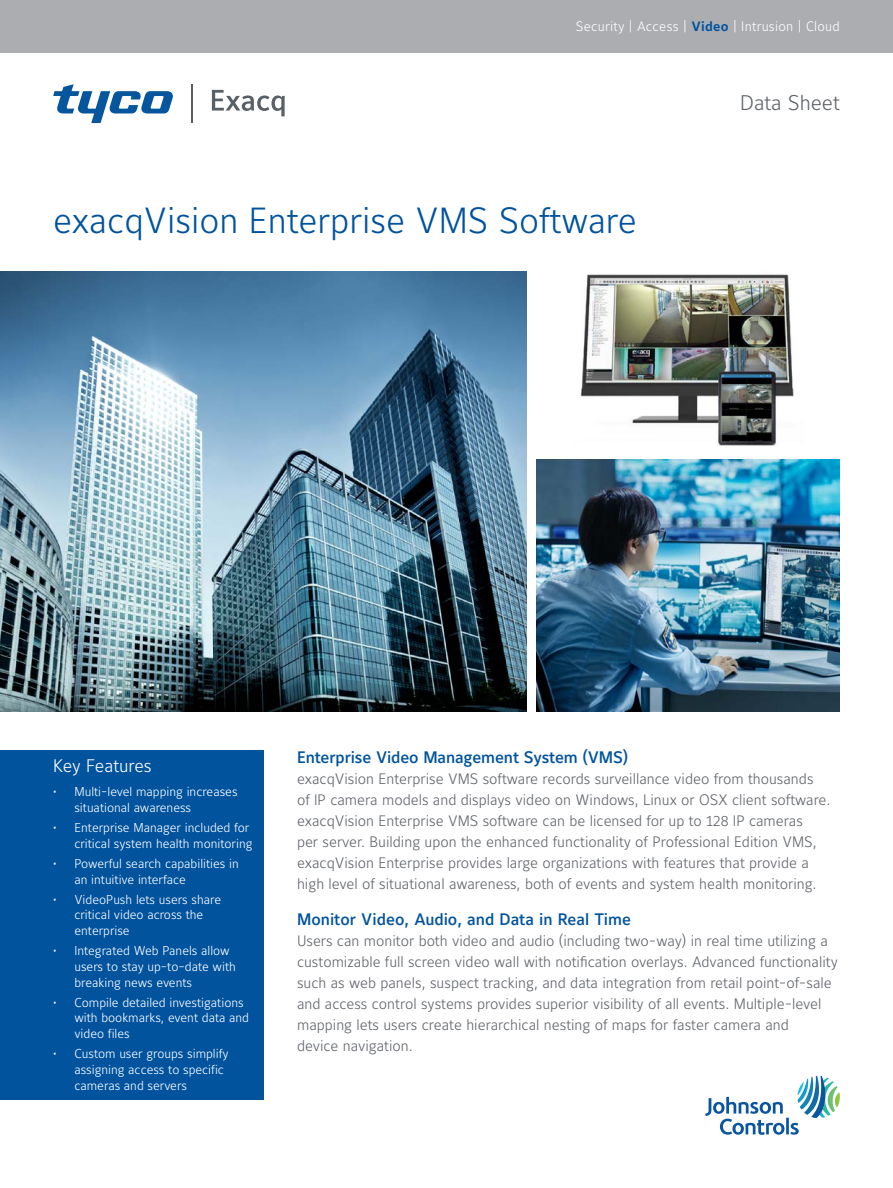
<style>
.page{position:relative;width:893px;height:1188px;background:#fff}
.page>*{position:absolute;margin:0;border:0;box-sizing:border-box;transform-origin:0 0}
.t1{font:300 36px "Maurea Jci Lf ML";color:#01539e}
.t2{font:300 21px "Maurea Jci Lf ML";color:#5f6369}
.t3{font:300 18px "Maurea Jci Lf ML";color:#fff}
.t4{font:500 16.5px "Maurea Jci Lf ML";letter-spacing:-.01em;color:#01539e}
.t5{font:300 15px/21px "Maurea Jci Lf ML";color:#5f6369}
.t6{font:300 13.5px "Maurea Jci Lf ML";letter-spacing:.02em;color:#fff}
.t7{font:300 12.75px/15.8px "Maurea Jci Lf ML";color:#fff}
.s1{font-weight:700;color:#01539e}
</style>
<div class="page">
<div style="left:0;top:0;width:893px;height:53px;background:#acadb1"></div>
<svg style="left:705px;top:1076px;width:135px;height:59px"></svg>
<svg style="left:212px;top:90px;width:73px;height:26px"></svg>
<hr style="left:192px;top:84px;width:1px;height:39px;background:#585f65">
<svg style="left:53px;top:84px;width:120px;height:39px"></svg>
<img style="left:0;top:272px;width:526px;height:440px">
<img style="left:580px;top:274px;width:214px;height:172px">
<img style="left:536px;top:459px;width:304px;height:253px">
<div style="left:0;top:750px;width:263px;height:349px;background:#01539e"></div>
<p class="t6" style="left:576px;top:18px;width:266px">Security | Access | <span class="s1">Video</span> | Intrusion | Cloud</p>
<h1 class="t1" style="left:53px;top:199px;width:585px">exacqVision Enterprise VMS Software</h1>
<h2 class="t2" style="left:740px;top:90px;width:101px">Data Sheet</h2>
<p class="t3" style="left:53px;top:755px;width:100px">Key Features</p>
<p class="t7" style="left:74px;top:784px;width:165px;text-indent:-21px">• Multi-level mapping increases situational awareness</p>
<p class="t7" style="left:53px;top:820px;width:201px;text-align:right">• Enterprise Manager included for critical system health monitoring</p>
<p class="t7" style="left:74px;top:855px;width:166px;text-indent:-21px">• Powerful search capabilities in an intuitive interface</p>
<p class="t7" style="left:74px;top:891px;width:148px;text-indent:-21px">• VideoPush lets users share critical video across the enterprise</p>
<p class="t7" style="left:74px;top:943px;width:163px;text-indent:-21px">• Integrated Web Panels allow users to stay up-to-date with breaking news events</p>
<p class="t7" style="left:74px;top:994px;width:176px;text-indent:-21px">• Compile detailed investigations with bookmarks, event data and video files</p>
<p class="t7" style="left:74px;top:1046px;width:156px;text-indent:-21px">• Custom user groups simplify assigning access to specific cameras and servers</p>
<p class="t4" style="left:297px;top:747px;width:333px">Enterprise Video Management System (VMS)</p>
<p class="t5" style="left:297px;top:768px;width:535px">exacqVision Enterprise VMS software records surveillance video from thousands<br>of IP camera models and displays video on Windows, Linux or OSX client software. exacqVision Enterprise VMS software can be licensed for up to 128 IP cameras<br>per server. Building upon the enhanced functionality of Professional Edition VMS, exacqVision Enterprise provides large organizations with features that provide a high level of situational awareness, both of events and system health monitoring.</p>
<p class="t4" style="left:297px;top:909px;width:336px">Monitor Video, Audio, and Data in Real Time</p>
<p class="t5" style="left:297px;top:930px;width:542px">Users can monitor both video and audio (including two-way) in real time utilizing a customizable full screen video wall with notification overlays. Advanced functionality such as web panels, suspect tracking, and data integration from retail point-of-sale and access control systems provides superior visibility of all events. Multiple-level mapping lets users create hierarchical nesting of maps for faster camera and<br>device navigation.</p>
</div>
